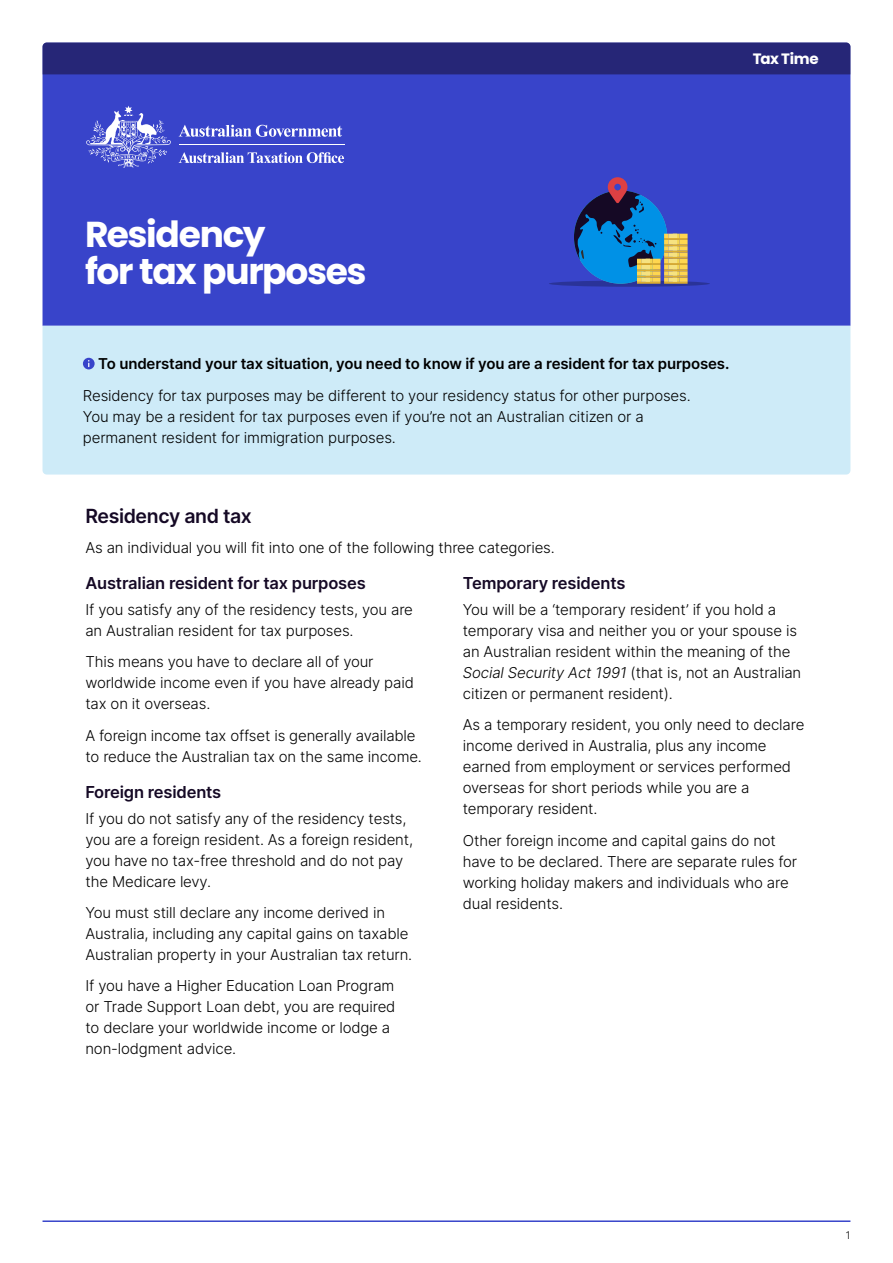
<style>
.page{position:relative;width:893px;height:1263px;background:#fff}
.page>*{position:absolute;margin:0;border:0;box-sizing:border-box;transform-origin:0 0}
.h2_expenses{font:700 36px/37.5px "Poppins";letter-spacing:-.04em;color:#fff}
.t1{font:600 19.5px "Inter";letter-spacing:-.02em;color:#150925}
.t2{font:600 16.5px "Inter";letter-spacing:-.01em;color:#150925}
.t3{font:300 15px/21px "Inter";letter-spacing:-.01em;color:#000}
.t4{font:600 15px "Inter";letter-spacing:-.01em;color:#000}
.h1_factsheet_header{font:700 15px "Poppins";letter-spacing:-.025em;color:#fff}
.t5{font:300 10.5px "Inter";color:#000}
.s1{font-style:italic}
</style>
<div class="page">
<hr style="left:43px;top:1220px;width:807px;height:2px;background:#3844ca">
<div style="left:43px;top:74px;width:807px;height:252px;background:#3844ca"></div>
<svg style="left:179px;top:125px;width:163px;height:12px"></svg>
<svg style="left:86px;top:106px;width:85px;height:62px;background:#656fd6"></svg>
<hr style="left:179px;top:144px;width:165px;height:1px;background:#fff">
<svg style="left:179px;top:152px;width:165px;height:11px"></svg>
<div style="left:43px;top:43px;width:807px;height:31px;background:#262677"></div>
<div style="left:43px;top:326px;width:807px;height:149px;background:#ceebf8"></div>
<div style="left:83px;top:358px;width:12px;height:11px;background:#3844ca;border-radius:50%"></div>
<svg style="left:88px;top:360px;width:2px;height:7px"></svg>
<svg style="left:549px;top:281px;width:161px;height:6px"></svg>
<hr style="left:637px;top:282px;width:23px;height:2px;background:#dbad31">
<hr style="left:664px;top:282px;width:24px;height:2px;background:#dbad31">
<svg style="left:574px;top:177px;width:114px;height:105px;background:#3b69a6"></svg>
<h1 class="h1_factsheet_header" style="left:753px;top:50px;width:67px">Tax Time</h1>
<h2 class="h2_expenses" style="left:85px;top:215px;width:283px">Residency<br>for tax purposes</h2>
<p class="t4" style="left:98px;top:353px;width:633px">To understand your tax situation, you need to know if you are a resident for tax purposes.</p>
<p class="t3" style="left:83px;top:384px;width:609px">Residency for tax purposes may be different to your residency status for other purposes.<br>You may be a resident for tax purposes even if you’re not an Australian citizen or a permanent resident for immigration purposes.</p>
<h3 class="t1" style="left:85px;top:502px;width:168px">Residency and tax</h3>
<p class="t3" style="left:85px;top:537px;width:471px">As an individual you will fit into one of the following three categories.</p>
<h4 class="t2" style="left:85px;top:571px;width:282px">Australian resident for tax purposes</h4>
<p class="t3" style="left:85px;top:599px;width:329px">If you satisfy any of the residency tests, you are an Australian resident for tax purposes.</p>
<p class="t3" style="left:85px;top:651px;width:330px">This means you have to declare all of your worldwide income even if you have already paid tax on it overseas.</p>
<p class="t3" style="left:85px;top:724px;width:338px">A foreign income tax offset is generally available to reduce the Australian tax on the same income.</p>
<h4 class="t2" style="left:85px;top:780px;width:137px">Foreign residents</h4>
<p class="t3" style="left:85px;top:808px;width:329px">If you do not satisfy any of the residency tests, you are a foreign resident. As a foreign resident, you have no tax-free threshold and do not pay the Medicare levy.</p>
<p class="t3" style="left:85px;top:902px;width:328px">You must still declare any income derived in<br>Australia, including any capital gains on taxable<br>Australian property in your Australian tax return.</p>
<p class="t3" style="left:85px;top:975px;width:312px">If you have a Higher Education Loan Program or Trade Support Loan debt, you are required to declare your worldwide income or lodge a non-lodgment advice.</p>
<h4 class="t2" style="left:463px;top:571px;width:164px">Temporary residents</h4>
<p class="t3" style="left:463px;top:599px;width:340px">You will be a ‘temporary resident’ if you hold a temporary visa and neither you or your spouse is an Australian resident within the meaning of the <span class="s1">Social Security Act 1991</span> (that is, not an Australian citizen or permanent resident).</p>
<p class="t3" style="left:463px;top:714px;width:343px">As a temporary resident, you only need to declare income derived in Australia, plus any income earned from employment or services performed overseas for short periods while you are a temporary resident.</p>
<p class="t3" style="left:463px;top:829px;width:336px">Other foreign income and capital gains do not have to be declared. There are separate rules for working holiday makers and individuals who are dual residents.</p>
<p class="t5" style="left:846px;top:1228px;width:6px">1</p>
</div>
